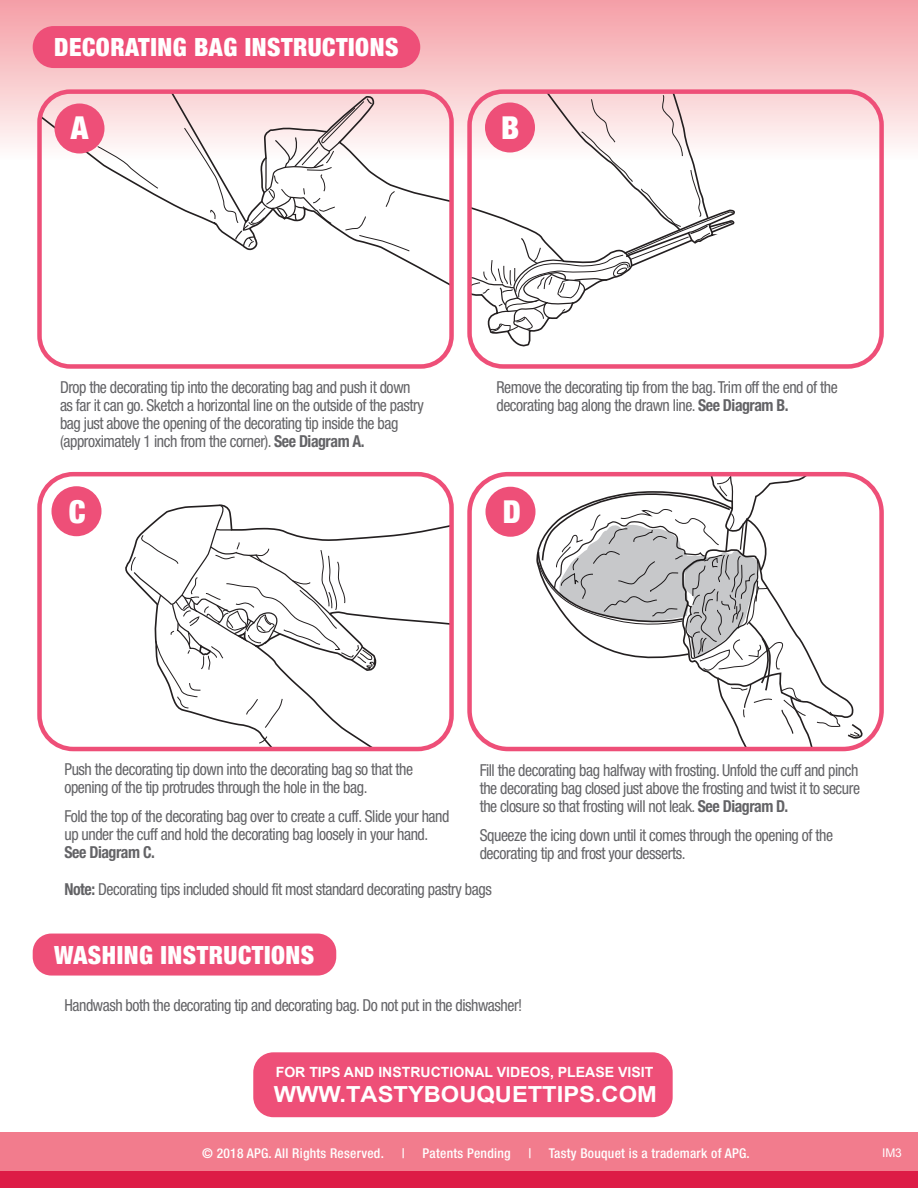
<style>
.page{position:relative;width:918px;height:1188px;background:#fff}
.page>*{position:absolute;margin:0;border:0;box-sizing:border-box;transform-origin:0 0}
.t1{font:900 condensed 31.5px "Helvetica Neue";color:#fff}
.t2{font:900 condensed 25.05px "Helvetica Neue";letter-spacing:.02em;color:#fff}
.t3{font:700 22.2px "Arial";color:#fff;scale:1.07 1}
.t4{font:condensed 16.5px/18px "Helvetica Neue";letter-spacing:-.03em;color:#636366;scale:.96 1}
.t5{font:700 condensed 16.5px "Helvetica Neue";letter-spacing:-.03em;color:#636366;scale:.96 1}
.t6{font:700 14.1px "Arial";color:#fff}
.t7{font:500 condensed 13.5px "Helvetica Neue";letter-spacing:.02em;color:#fff}
.t8{font:12px "Arial";color:#fff}
.s1{font-weight:700}
</style>
<div class="page">
<div style="left:0;top:0;width:918px;height:160px;background:linear-gradient(to bottom,#f59da4,#fefbf9)"></div>
<div style="left:0;top:1171px;width:918px;height:17px;background:#dd1c46"></div>
<div style="left:0;top:1132px;width:918px;height:39px;background:#f27c8d"></div>
<div style="left:33px;top:26px;width:387px;height:42px;background:#ee4f78;border-radius:21px"></div>
<div style="left:33px;top:934px;width:303px;height:42px;background:#ee4f78;border-radius:19px"></div>
<svg style="left:37px;top:113px;width:417px;height:172px"></svg>
<svg style="left:97px;top:146px;width:61px;height:43px"></svg>
<svg style="left:169px;top:89px;width:284px;height:162px"></svg>
<div style="left:37px;top:89px;width:417px;height:280px;border:4px solid #ee4f78;border-radius:31px"></div>
<svg style="left:468px;top:90px;width:269px;height:264px"></svg>
<svg style="left:536px;top:477px;width:328px;height:274px"></svg>
<div style="left:54px;top:103px;width:51px;height:51px;background:#ee4f78;border-radius:50%"></div>
<div style="left:485px;top:102px;width:50px;height:51px;background:#ee4f78;border-radius:50%"></div>
<div style="left:51px;top:486px;width:51px;height:50px;background:#ee4f78;border-radius:50%"></div>
<div style="left:486px;top:487px;width:50px;height:50px;background:#ee4f78;border-radius:50%"></div>
<svg style="left:130px;top:504px;width:319px;height:247px"></svg>
<div style="left:467px;top:472px;width:417px;height:279px;border:4px solid #ee4f78;border-radius:39px"></div>
<div style="left:467px;top:89px;width:417px;height:280px;border:4px solid #ee4f78;border-radius:34px"></div>
<div style="left:37px;top:472px;width:417px;height:279px;border:4px solid #ee4f78;border-radius:34px"></div>
<div style="left:253px;top:1052px;width:420px;height:65px;background:#ee4f78;border-radius:20px"></div>
<h2 class="t2" style="left:54px;top:27px;width:346px">DECORATING BAG INSTRUCTIONS</h2>
<h1 class="t1" style="left:71px;top:102px;width:19px">A</h1>
<h1 class="t1" style="left:501px;top:102px;width:20px">B</h1>
<p class="t4" style="left:60px;top:378px;width:381px">Drop the decorating tip into the decorating bag and push it down as far it can go. Sketch a horizontal line on the outside of the pastry bag just above the opening of the decorating tip inside the bag (approximately 1 inch from the corner). <span class="s1">See Diagram A.</span></p>
<p class="t4" style="left:497px;top:378px;width:357px">Remove the decorating tip from the bag. Trim off the end of the decorating bag along the drawn line. <span class="s1">See Diagram B.</span></p>
<h1 class="t1" style="left:69px;top:486px;width:18px">C</h1>
<h1 class="t1" style="left:503px;top:486px;width:20px">D</h1>
<p class="t4" style="left:64px;top:760px;width:365px">Push the decorating tip down into the decorating bag so that the opening of the tip protrudes through the hole in the bag.</p>
<p class="t4" style="left:64px;top:807px;width:402px">Fold the top of the decorating bag over to create a cuff. Slide your hand up under the cuff and hold the decorating bag loosely in your hand.</p>
<p class="t5" style="left:64px;top:842px;width:96px">See Diagram C.</p>
<p class="t4" style="left:480px;top:761px;width:398px;text-align:justify">Fill the decorating bag halfway with frosting. Unfold the cuff and pinch the decorating bag closed just above the frosting and twist it to secure the closure so that frosting will not leak. <span class="s1">See Diagram D.</span></p>
<p class="t4" style="left:480px;top:826px;width:370px">Squeeze the icing down until it comes through the opening of the decorating tip and frost your desserts.</p>
<p class="t4" style="left:64px;top:880px;width:447px"><span class="s1">Note:</span> Decorating tips included should fit most standard decorating pastry bags</p>
<h2 class="t2" style="left:54px;top:934px;width:261px">WASHING INSTRUCTIONS</h2>
<p class="t4" style="left:64px;top:996px;width:478px">Handwash both the decorating tip and decorating bag. Do not put in the dishwasher!</p>
<p class="t6" style="left:276px;top:1063px;width:379px">FOR TIPS AND INSTRUCTIONAL VIDEOS, PLEASE VISIT</p>
<h3 class="t3" style="left:274px;top:1080px;width:360px">WWW.TASTYBOUQUETTIPS.COM</h3>
<p class="t7" style="left:202px;top:1145px;width:183px">© 2018 APG. All Rights Reserved.</p>
<p class="t7" style="left:402px;top:1145px;width:4px">|</p>
<p class="t7" style="left:423px;top:1145px;width:89px">Patents Pending</p>
<p class="t7" style="left:528px;top:1145px;width:4px">|</p>
<p class="t7" style="left:549px;top:1145px;width:202px">Tasty Bouquet is a trademark of APG.</p>
<p class="t8" style="left:882px;top:1145px;width:22px">IM3</p>
</div>
